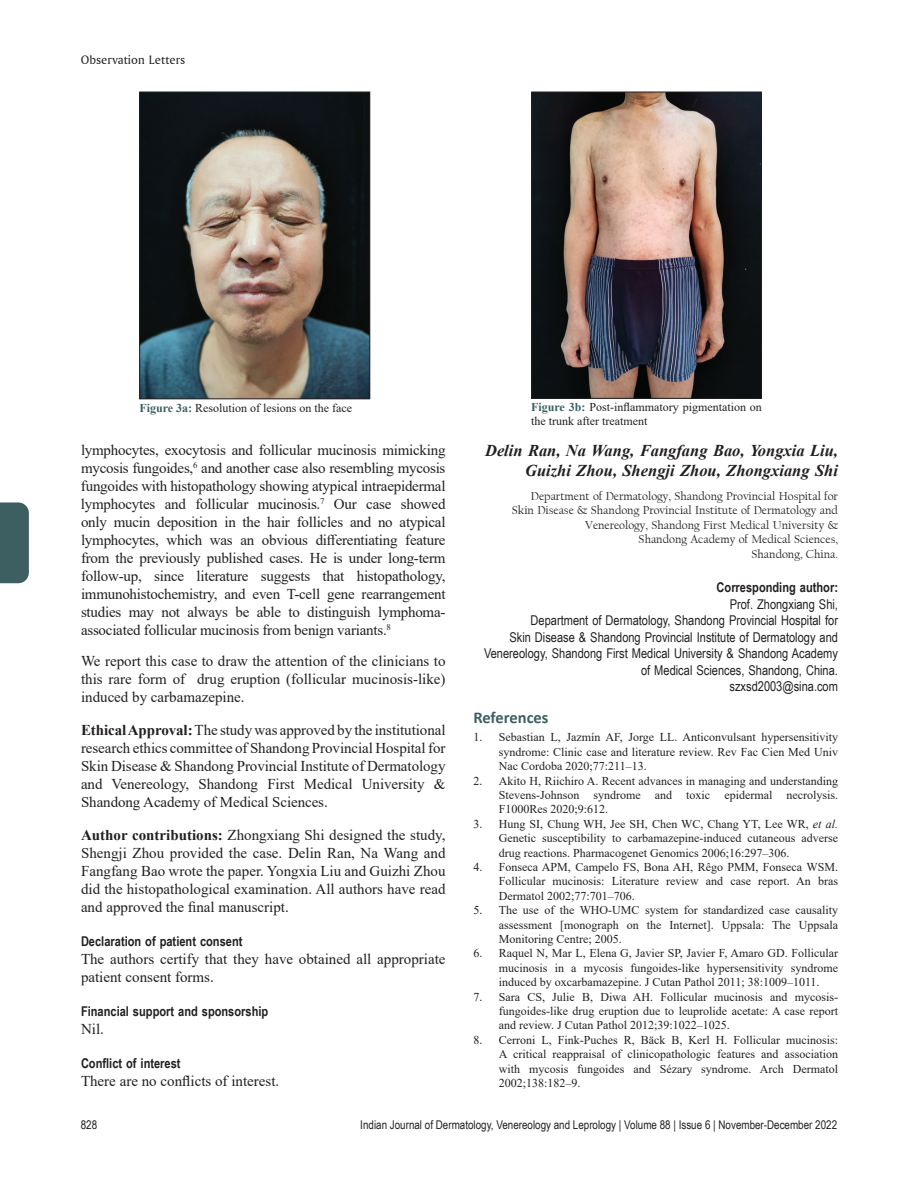
<style>
.page{position:relative;width:918px;height:1188px;background:#fff}
.page>*{position:absolute;margin:0;border:0;box-sizing:border-box;transform-origin:0 0}
.t1{font:italic 700 16.5px/19.8px "Times New Roman";color:#231f20;text-align:right}
.t2{font:700 16.5px "Calibri";color:#3d5f61}
.t3{font:15px/18px "Times New Roman";color:#231f20;text-align:justify}
.t4{font:13.5px/16.5px "Arial Narrow";color:#231f20;text-align:right}
.t5{font:700 13.5px "Arial Narrow";color:#231f20}
.t6{font:12.75px "Amerigo BT Roman A";color:#231f20}
.t7{font:12px/14.4px "Times New Roman";color:#231f20;text-align:justify}
.t8{font:12px/14.4px "Californian FB";color:#231f20;text-align:right}
.t9{font:12px "Arial Narrow";color:#231f20}
.s1{font-weight:700;color:#3d5f61}
.s2{font-weight:700}
.s3{font-style:italic}
</style>
<div class="page">
<img style="left:141px;top:94px;width:227px;height:303px">
<div style="left:139px;top:92px;width:231px;height:307px;border:1px solid #231f20"></div>
<img style="left:534px;top:94px;width:226px;height:303px">
<div style="left:532px;top:92px;width:230px;height:307px;border:1px solid #231f20"></div>
<div style="left:0;top:502px;width:29px;height:81px;background:#3d5f61"></div>
<p class="t6" style="left:81px;top:52px;width:106px">Observation Letters</p>
<p class="t7" style="left:140px;top:400px;width:214px"><span class="s1">Figure 3a:</span> Resolution of lesions on the face</p>
<p class="t7" style="left:531px;top:399px;width:232px"><span class="s1">Figure 3b:</span> Post-inflammatory pigmentation on the trunk after treatment</p>
<p class="t3" style="left:81px;top:440px;width:366px">lymphocytes, exocytosis and follicular mucinosis mimicking mycosis fungoides,<sup>6</sup> and another case also resembling mycosis fungoides with histopathology showing atypical intraepidermal lymphocytes and follicular mucinosis.<sup>7</sup> Our case showed only mucin deposition in the hair follicles and no atypical lymphocytes, which was an obvious differentiating feature from the previously published cases. He is under long-term follow-up, since literature suggests that histopathology, immunohistochemistry, and even T-cell gene rearrangement studies may not always be able to distinguish lymphoma&shy;associated follicular mucinosis from benign variants.<sup>8</sup></p>
<p class="t3" style="left:81px;top:651px;width:366px">We report this case to draw the attention of the clinicians to this rare form of drug eruption (follicular mucinosis-like) induced by carbamazepine.</p>
<p class="t3" style="left:81px;top:720px;width:366px"><span class="s2">Ethical Approval:</span> The study was approved by the institutional research ethics committee of Shandong Provincial Hospital for Skin Disease &amp; Shandong Provincial Institute of Dermatology and Venereology, Shandong First Medical University &amp; Shandong Academy of Medical Sciences.</p>
<p class="t3" style="left:81px;top:825px;width:366px"><span class="s2">Author contributions:</span> Zhongxiang Shi designed the study, Shengji Zhou provided the case. Delin Ran, Na Wang and Fangfang Bao wrote the paper. Yongxia Liu and Guizhi Zhou did the histopathological examination. All authors have read and approved the final manuscript.</p>
<p class="t5" style="left:81px;top:931px;width:163px">Declaration of patient consent</p>
<p class="t3" style="left:81px;top:949px;width:366px">The authors certify that they have obtained all appropriate patient consent forms.</p>
<p class="t5" style="left:81px;top:1001px;width:189px">Financial support and sponsorship</p>
<p class="t3" style="left:81px;top:1020px;width:24px">Nil.</p>
<p class="t5" style="left:81px;top:1053px;width:101px">Conflict of interest</p>
<p class="t3" style="left:81px;top:1072px;width:200px">There are no conflicts of interest.</p>
<h1 class="t1" style="left:485px;top:440px;width:354px">Delin Ran, Na Wang, Fangfang Bao, Yongxia Liu,<br>Guizhi Zhou, Shengji Zhou, Zhongxiang Shi</h1>
<p class="t8" style="left:512px;top:489px;width:328px">Department of Dermatology, Shandong Provincial Hospital for Skin Disease &amp; Shandong Provincial Institute of Dermatology and Venereology, Shandong First Medical University &amp;<br>Shandong Academy of Medical Sciences,<br>Shandong, China.</p>
<p class="t5" style="left:717px;top:577px;width:123px">Corresponding author:</p>
<p class="t4" style="left:484px;top:595px;width:355px">Prof. Zhongxiang Shi,<br>Department of Dermatology, Shandong Provincial Hospital for<br>Skin Disease &amp; Shandong Provincial Institute of Dermatology and Venereology, Shandong First Medical University &amp; Shandong Academy of Medical Sciences, Shandong, China.<br>szxsd2003@sina.com</p>
<h1 class="t2" style="left:473px;top:706px;width:77px">References</h1>
<p class="t7" style="left:499px;top:730px;width:341px;text-indent:-26px">1. Sebastian L, Jazmín AF, Jorge LL. Anticonvulsant hypersensitivity syndrome: Clinic case and literature review. Rev Fac Cien Med Univ Nac Cordoba 2020;77:211–13.</p>
<p class="t7" style="left:499px;top:773px;width:341px;text-indent:-26px">2. Akito H, Riichiro A. Recent advances in managing and understanding Stevens-Johnson syndrome and toxic epidermal necrolysis.<br>F1000Res 2020;9:612.</p>
<p class="t7" style="left:499px;top:816px;width:341px;text-indent:-26px">3. Hung SI, Chung WH, Jee SH, Chen WC, Chang YT, Lee WR, <span class="s3">et al.<br></span>Genetic susceptibility to carbamazepine-induced cutaneous adverse drug reactions. Pharmacogenet Genomics 2006;16:297–306.</p>
<p class="t7" style="left:499px;top:859px;width:341px;text-indent:-26px">4. Fonseca APM, Campelo FS, Bona AH, Rêgo PMM, Fonseca WSM.<br>Follicular mucinosis: Literature review and case report. An bras Dermatol 2002;77:701–706.</p>
<p class="t7" style="left:499px;top:903px;width:341px;text-indent:-26px">5. The use of the WHO-UMC system for standardized case causality assessment [monograph on the Internet]. Uppsala: The Uppsala Monitoring Centre; 2005.</p>
<p class="t7" style="left:499px;top:946px;width:341px;text-indent:-26px">6. Raquel N, Mar L, Elena G, Javier SP, Javier F, Amaro GD. Follicular mucinosis in a mycosis fungoides-like hypersensitivity syndrome induced by oxcarbamazepine. J Cutan Pathol 2011; 38:1009–1011.</p>
<p class="t7" style="left:499px;top:989px;width:341px;text-indent:-26px">7. Sara CS, Julie B, Diwa AH. Follicular mucinosis and mycosis&shy;fungoides-like drug eruption due to leuprolide acetate: A case report and review. J Cutan Pathol 2012;39:1022–1025.</p>
<p class="t7" style="left:499px;top:1032px;width:341px;text-indent:-26px">8. Cerroni L, Fink-Puches R, Bäck B, Kerl H. Follicular mucinosis:<br>A critical reappraisal of clinicopathologic features and association with mycosis fungoides and Sézary syndrome. Arch Dermatol 2002;138:182–9.</p>
<p class="t9" style="left:81px;top:1116px;width:18px">828</p>
<p class="t9" style="left:360px;top:1116px;width:478px">Indian Journal of Dermatology, Venereology and Leprology | Volume 88 | Issue 6 | November-December 2022</p>
</div>
